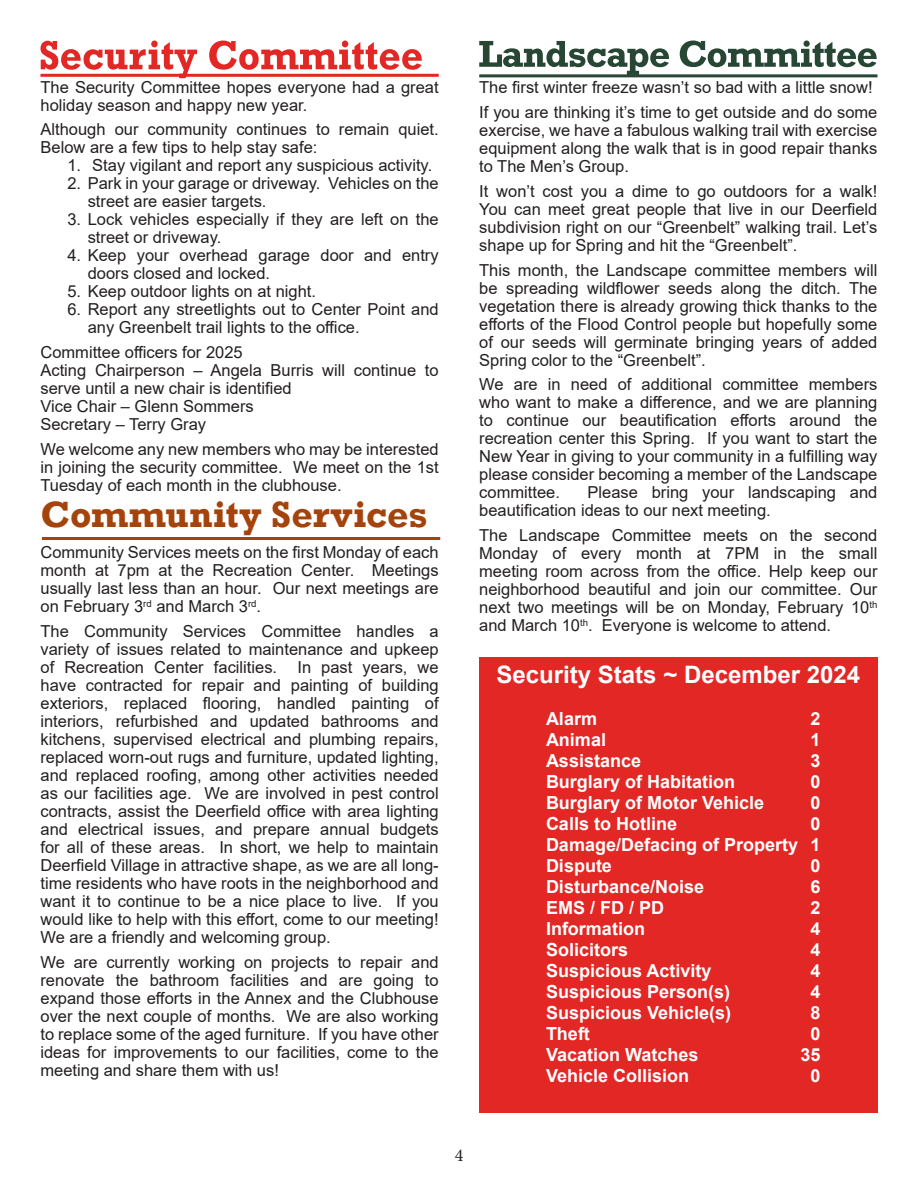
<style>
.page{position:relative;width:918px;height:1188px;background:#fff}
.page>*{position:absolute;margin:0;border:0;box-sizing:border-box;transform-origin:0 0}
.t1{font:700 37.5px "Rockwell";letter-spacing:.005em;color:#a4440c}
.t2{font:700 24px "Arial";color:#fff}
.t3{font:700 18px/21px "Arial";color:#fff;text-align:justify}
.t4{font:18px "Minion Pro";color:#231f20}
.t5{font:16.5px/18px "Arial";color:#231f20}
</style>
<div class="page">
<div style="left:479px;top:657px;width:399px;height:455px;background:#e22725"></div>
<svg style="left:41px;top:40px;width:381px;height:38px"></svg>
<hr style="left:40px;top:74px;width:399px;height:3px;background:#e22725">
<svg style="left:479px;top:40px;width:398px;height:34px"></svg>
<hr style="left:479px;top:74px;width:399px;height:3px;background:#274633">
<hr style="left:42px;top:537px;width:398px;height:3px;background:#a4440c">
<p class="t5" style="left:40px;top:78px;width:400px">The Security Committee hopes everyone had a great holiday season and happy new year.</p>
<p class="t5" style="left:40px;top:120px;width:400px">Although our community continues to remain quiet.<br>Below are a few tips to help stay safe:</p>
<p class="t5" style="left:67px;top:156px;width:366px">1. Stay vigilant and report any suspicious activity.</p>
<p class="t5" style="left:88px;top:174px;width:352px;text-indent:-20px">2. Park in your garage or driveway. Vehicles on the street are easier targets.</p>
<p class="t5" style="left:88px;top:210px;width:352px;text-indent:-20px">3. Lock vehicles especially if they are left on the street or driveway.</p>
<p class="t5" style="left:88px;top:246px;width:352px;text-indent:-20px">4. Keep your overhead garage door and entry doors closed and locked.</p>
<p class="t5" style="left:67px;top:282px;width:250px">5. Keep outdoor lights on at night.</p>
<p class="t5" style="left:88px;top:300px;width:352px;text-indent:-20px">6. Report any streetlights out to Center Point and any Greenbelt trail lights to the office.</p>
<p class="t5" style="left:40px;top:343px;width:400px">Committee officers for 2025<br>Acting Chairperson – Angela Burris will continue to serve until a new chair is identified<br>Vice Chair – Glenn Sommers<br>Secretary – Terry Gray</p>
<p class="t5" style="left:40px;top:440px;width:400px;text-align:justify">We welcome any new members who may be interested in joining the security committee. We meet on the 1st Tuesday of each month in the clubhouse.</p>
<h1 class="t1" style="left:40px;top:492px;width:389px">Community Services</h1>
<p class="t5" style="left:40px;top:543px;width:400px;text-align:justify">Community Services meets on the first Monday of each month at 7pm at the Recreation Center. Meetings usually last less than an hour. Our next meetings are on February 3<sup>rd</sup> and March 3<sup>rd</sup>.</p>
<p class="t5" style="left:40px;top:622px;width:400px;text-align:justify">The Community Services Committee handles a variety of issues related to maintenance and upkeep of Recreation Center facilities. In past years, we have contracted for repair and painting of building exteriors, replaced flooring, handled painting of interiors, refurbished and updated bathrooms and kitchens, supervised electrical and plumbing repairs, replaced worn-out rugs and furniture, updated lighting, and replaced roofing, among other activities needed as our facilities age. We are involved in pest control contracts, assist the Deerfield office with area lighting and electrical issues, and prepare annual budgets for all of these areas. In short, we help to maintain Deerfield Village in attractive shape, as we are all long&shy;time residents who have roots in the neighborhood and want it to continue to be a nice place to live. If you would like to help with this effort, come to our meeting!<br>We are a friendly and welcoming group.</p>
<p class="t5" style="left:40px;top:953px;width:400px;text-align:justify">We are currently working on projects to repair and renovate the bathroom facilities and are going to expand those efforts in the Annex and the Clubhouse over the next couple of months. We are also working to replace some of the aged furniture. If you have other ideas for improvements to our facilities, come to the meeting and share them with us!</p>
<p class="t5" style="left:479px;top:75px;width:400px;line-height:24.8px">The first winter freeze wasn’t so bad with a little snow!<br>If you are thinking it’s time to get outside and do some</p>
<p class="t5" style="left:479px;top:121px;width:400px;text-align:justify">exercise, we have a fabulous walking trail with exercise equipment along the walk that is in good repair thanks to The Men’s Group.</p>
<p class="t5" style="left:479px;top:182px;width:400px;text-align:justify">It won’t cost you a dime to go outdoors for a walk!<br>You can meet great people that live in our Deerfield subdivision right on our “Greenbelt” walking trail. Let’s shape up for Spring and hit the “Greenbelt”.</p>
<p class="t5" style="left:479px;top:261px;width:400px;text-align:justify">This month, the Landscape committee members will be spreading wildflower seeds along the ditch. The vegetation there is already growing thick thanks to the efforts of the Flood Control people but hopefully some of our seeds will germinate bringing years of added Spring color to the “Greenbelt”.</p>
<p class="t5" style="left:479px;top:375px;width:400px;text-align:justify">We are in need of additional committee members who want to make a difference, and we are planning to continue our beautification efforts around the recreation center this Spring. If you want to start the New Year in giving to your community in a fulfilling way please consider becoming a member of the Landscape committee.</p>
<p class="t5" style="left:479px;top:483px;width:400px;text-indent:108px">Please bring your landscaping and beautification ideas to our next meeting.</p>
<p class="t5" style="left:479px;top:526px;width:400px;text-align:justify">The Landscape Committee meets on the second Monday of every month at 7PM in the small meeting room across from the office. Help keep our neighborhood beautiful and join our committee. Our next two meetings will be on Monday, February 10<sup>th </sup>and March 10<sup>th</sup>. Everyone is welcome to attend.</p>
<h2 class="t2" style="left:497px;top:658px;width:365px">Security Stats ~ December 2024</h2>
<p class="t3" style="left:546px;top:709px;width:53px">Alarm</p>
<p class="t3" style="left:810px;top:709px;width:12px">2</p>
<p class="t3" style="left:546px;top:730px;width:62px">Animal</p>
<p class="t3" style="left:810px;top:730px;width:12px">1</p>
<p class="t3" style="left:546px;top:751px;width:97px">Assistance</p>
<p class="t3" style="left:810px;top:751px;width:12px">3</p>
<p class="t3" style="left:546px;top:772px;width:191px">Burglary of Habitation</p>
<p class="t3" style="left:810px;top:772px;width:12px">0</p>
<p class="t3" style="left:546px;top:793px;width:220px">Burglary of Motor Vehicle</p>
<p class="t3" style="left:810px;top:793px;width:12px">0</p>
<p class="t3" style="left:546px;top:814px;width:133px">Calls to Hotline</p>
<p class="t3" style="left:546px;top:814px;width:276px;text-indent:264px">0<br>Damage/Defacing of Property 1<br>Dispute</p>
<p class="t3" style="left:810px;top:856px;width:12px">0</p>
<p class="t3" style="left:546px;top:877px;width:160px">Disturbance/Noise</p>
<p class="t3" style="left:810px;top:877px;width:12px">6</p>
<p class="t3" style="left:546px;top:898px;width:120px">EMS / FD / PD</p>
<p class="t3" style="left:810px;top:898px;width:12px">2</p>
<p class="t3" style="left:546px;top:919px;width:100px">Information</p>
<p class="t3" style="left:810px;top:919px;width:12px">4</p>
<p class="t3" style="left:546px;top:940px;width:84px">Solicitors</p>
<p class="t3" style="left:810px;top:940px;width:12px">4</p>
<p class="t3" style="left:546px;top:961px;width:167px">Suspicious Activity</p>
<p class="t3" style="left:810px;top:961px;width:12px">4</p>
<p class="t3" style="left:546px;top:982px;width:186px">Suspicious Person(s)</p>
<p class="t3" style="left:810px;top:982px;width:12px">4</p>
<p class="t3" style="left:546px;top:1003px;width:187px">Suspicious Vehicle(s)</p>
<p class="t3" style="left:810px;top:1003px;width:12px">8</p>
<p class="t3" style="left:546px;top:1024px;width:45px">Theft</p>
<p class="t3" style="left:810px;top:1024px;width:12px">0</p>
<p class="t3" style="left:546px;top:1045px;width:154px">Vacation Watches</p>
<p class="t3" style="left:800px;top:1045px;width:22px">35</p>
<p class="t3" style="left:546px;top:1066px;width:145px">Vehicle Collision</p>
<p class="t3" style="left:810px;top:1066px;width:12px">0</p>
<p class="t4" style="left:455px;top:1143px;width:10px">4</p>
</div>
